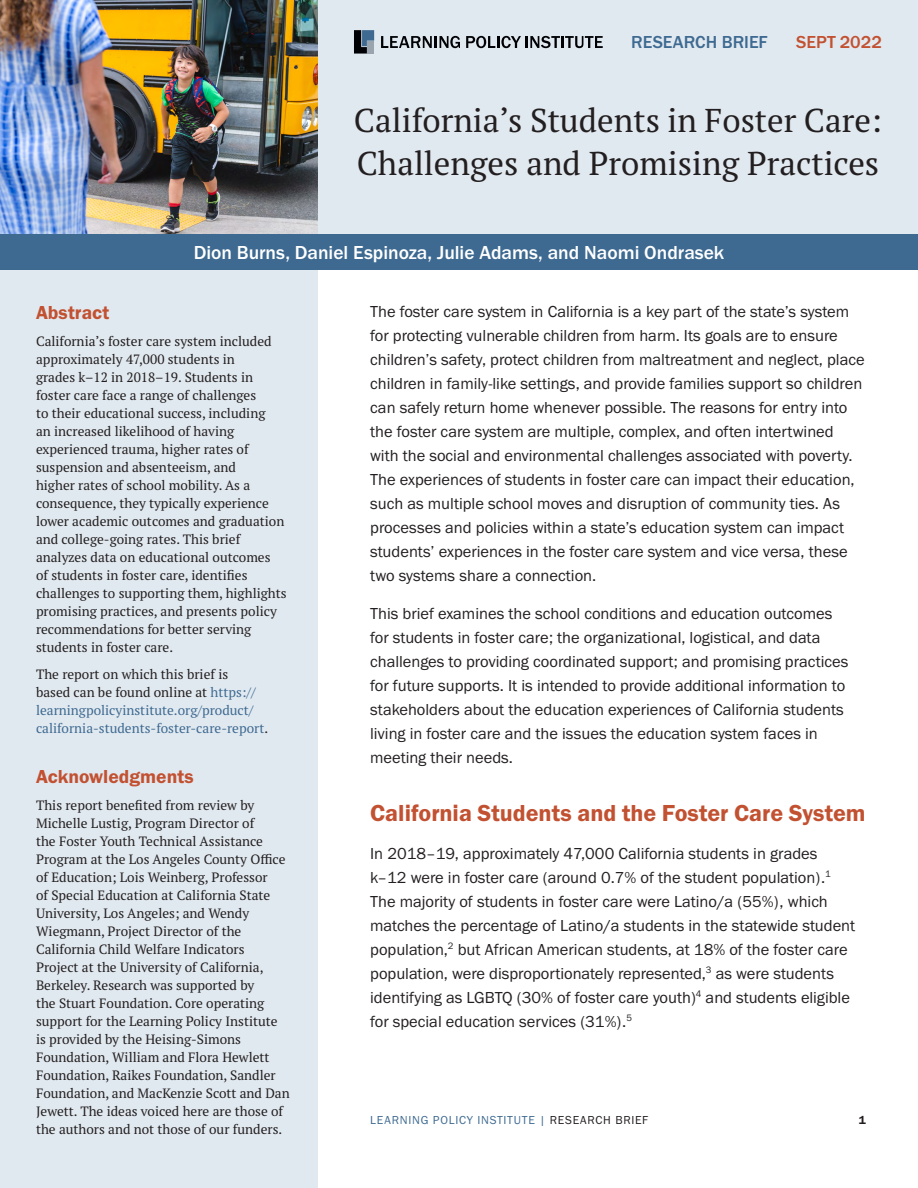
<style>
.page{position:relative;width:918px;height:1188px;background:#fff}
.page>*{position:absolute;margin:0;border:0;box-sizing:border-box;transform-origin:0 0}
.Brief_-_standard_tit{font:33px/42.6px "PT Serif Pro";color:#231f20}
.H1__Orange{font:24px "Franklin Gothic URW Dem";color:#c25131}
.Authors{font:500 19.5px "Franklin Gothic URW";color:#fff}
.H2__Orange_-_Sidebar{font:19.5px "Franklin Gothic URW Dem";color:#c25131}
.Brief_type{font:500 18px "Franklin Gothic URW";color:#3e6a91}
.Date{font:500 18px "Franklin Gothic URW";color:#c25131}
.Text__11_16_pt{font:16.5px/24px "Franklin Gothic URW Boo";color:#231f20}
.Abstract_text__modif{font:13.5px/18px "PT Serif Pro";color:#231f20}
.Abstract_text__modif-2{font:13.5px/18px "PT Serif Pro";color:#3e6a91}
.t1{font:12px "Franklin Gothic URW Boo";letter-spacing:.06em;color:#3e6a91}
.t2{font:12px "Franklin Gothic URW Dem";color:#231f20}
.s1{color:#231f20}
</style>
<div class="page">
<div style="left:0;top:270px;width:318px;height:918px;background:#e1e9f0"></div>
<div style="left:318px;top:0;width:600px;height:234px;background:#e1e9f0"></div>
<svg style="left:381px;top:36px;width:79px;height:12px"></svg>
<svg style="left:466px;top:36px;width:137px;height:12px"></svg>
<svg style="left:354px;top:30px;width:20px;height:24px"></svg>
<div style="left:0;top:234px;width:918px;height:36px;background:#3e6a91"></div>
<img style="left:0;top:0;width:318px;height:234px">
<p class="Brief_type" style="left:631px;top:31px;width:138px">RESEARCH BRIEF</p>
<p class="Date" style="left:796px;top:31px;width:87px">SEPT 2022</p>
<p class="Brief_-_standard_tit" style="left:354px;top:99px;width:529px">California’s Students in Foster Care:<br>Challenges and Promising Practices</p>
<p class="Authors" style="left:194px;top:240px;width:532px">Dion Burns, Daniel Espinoza, Julie Adams, and Naomi Ondrasek</p>
<p class="H2__Orange_-_Sidebar" style="left:36px;top:300px;width:75px">Abstract</p>
<p class="Abstract_text__modif" style="left:36px;top:332px;width:252px">California’s foster care system included approximately 47,000 students in<br>grades k–12 in 2018–19. Students in foster care face a range of challenges<br>to their educational success, including<br>an increased likelihood of having experienced trauma, higher rates of suspension and absenteeism, and<br>higher rates of school mobility. As a consequence, they typically experience lower academic outcomes and graduation and college-going rates. This brief analyzes data on educational outcomes<br>of students in foster care, identifies challenges to supporting them, highlights promising practices, and presents policy recommendations for better serving students in foster care.</p>
<p class="Abstract_text__modif-2" style="left:36px;top:665px;width:234px"><span class="s1">The report on which this brief is<br>based can be found online at</span> https:// learningpolicyinstitute.org/product/ california-students-foster-care-report<span class="s1">.</span></p>
<p class="H2__Orange_-_Sidebar" style="left:36px;top:764px;width:159px">Acknowledgments</p>
<p class="Abstract_text__modif" style="left:36px;top:795px;width:255px">This report benefited from review by Michelle Lustig, Program Director of<br>the Foster Youth Technical Assistance Program at the Los Angeles County Office of Education; Lois Weinberg, Professor<br>of Special Education at California State University, Los Angeles; and Wendy Wiegmann, Project Director of the California Child Welfare Indicators Project at the University of California, Berkeley. Research was supported by<br>the Stuart Foundation. Core operating support for the Learning Policy Institute is provided by the Heising-Simons Foundation, William and Flora Hewlett Foundation, Raikes Foundation, Sandler Foundation, and MacKenzie Scott and Dan Jewett. The ideas voiced here are those of the authors and not those of our funders.</p>
<p class="Text__11_16_pt" style="left:370px;top:299px;width:496px">The foster care system in California is a key part of the state’s system for protecting vulnerable children from harm. Its goals are to ensure children’s safety, protect children from maltreatment and neglect, place children in family-like settings, and provide families support so children can safely return home whenever possible. The reasons for entry into the foster care system are multiple, complex, and often intertwined with the social and environmental challenges associated with poverty.<br>The experiences of students in foster care can impact their education, such as multiple school moves and disruption of community ties. As processes and policies within a state’s education system can impact students’ experiences in the foster care system and vice versa, these two systems share a connection.</p>
<p class="Text__11_16_pt" style="left:370px;top:601px;width:480px">This brief examines the school conditions and education outcomes for students in foster care; the organizational, logistical, and data challenges to providing coordinated support; and promising practices for future supports. It is intended to provide additional information to stakeholders about the education experiences of California students living in foster care and the issues the education system faces in meeting their needs.</p>
<p class="H1__Orange" style="left:370px;top:798px;width:497px">California Students and the Foster Care System</p>
<p class="Text__11_16_pt" style="left:370px;top:841px;width:487px">In 2018–19, approximately 47,000 California students in grades k–12 were in foster care (around 0.7% of the student population).<sup>1<br></sup>The majority of students in foster care were Latino/a (55%), which matches the percentage of Latino/a students in the statewide student population,<sup>2</sup> but African American students, at 18% of the foster care population, were disproportionately represented,<sup>3</sup> as were students identifying as LGBTQ (30% of foster care youth)<sup>4</sup> and students eligible for special education services (31%).<sup>5</sup></p>
<p class="t1" style="left:370px;top:1113px;width:280px">LEARNING POLICY INSTITUTE | <span class="s1">RESEARCH BRIEF</span></p>
<p class="t2" style="left:859px;top:1113px;width:9px">1</p>
</div>
